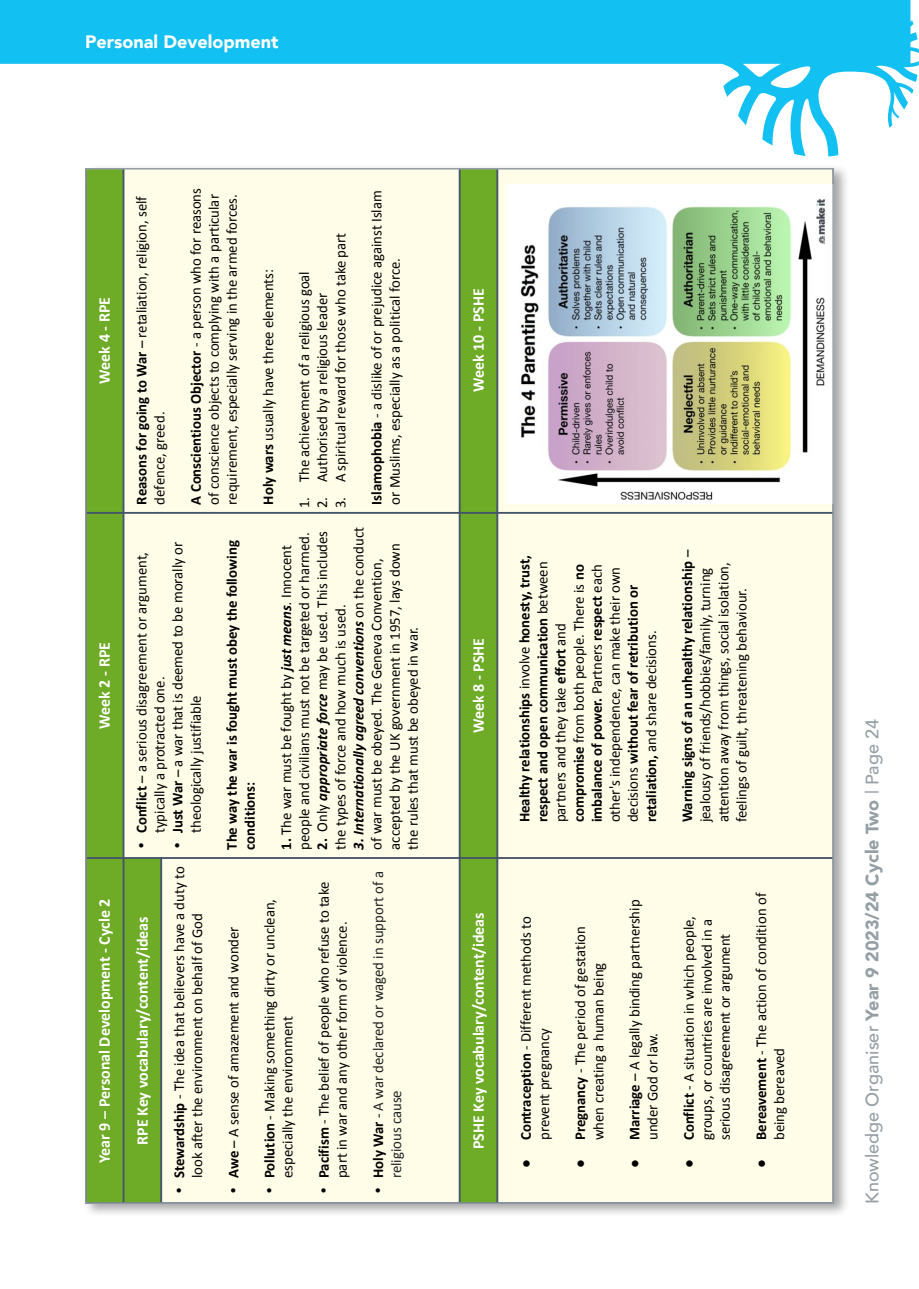
<style>
.page{position:relative;width:919px;height:1289px;background:#fff}
.page>*{position:absolute;margin:0;border:0;box-sizing:border-box;transform-origin:0 0}
.t1{font:500 18px "Avenir";color:#959fa6}
.t2{font:900 18px "Avenir";color:#fff}
.t3{font:700 16.35px "Calibri";color:#fff}
.t4{font:15px/18px "Calibri";color:#000}
.t5{font:700 15px/18px "Calibri";color:#000}
.t6{font:15px/18px "Calibri";color:#202124}
.s1{font-weight:700}
.s2{font-family:"Arial";font-weight:700}
.s3{font-weight:700;font-style:italic}
.s4{font-style:italic}
.s5{font-weight:400}
.s6{font-family:"Arial";font-weight:700;color:#000}
.s7{font-weight:700;color:#000}
.s8{color:#000}
.s9{font-weight:900}
</style>
<div class="page">
<svg style="left:0;top:0;width:918px;height:156px"></svg>
<div style="left:83px;top:164px;width:766px;height:1053px;background:#231f20;opacity:.4"></div>
<div style="left:86px;top:858px;width:37px;height:345px;background:#6eab27"></div>
<div style="left:86px;top:513px;width:37px;height:345px;background:#6eab27"></div>
<div style="left:86px;top:169px;width:37px;height:344px;background:#6eab27"></div>
<div style="left:123px;top:858px;width:38px;height:345px;background:#6eab27"></div>
<div style="left:123px;top:513px;width:336px;height:345px;background:#fffce7"></div>
<div style="left:123px;top:169px;width:336px;height:344px;background:#fffce7"></div>
<div style="left:161px;top:858px;width:298px;height:345px;background:#fffce7"></div>
<div style="left:459px;top:858px;width:38px;height:345px;background:#6eab27"></div>
<div style="left:459px;top:513px;width:38px;height:345px;background:#6eab27"></div>
<div style="left:459px;top:169px;width:38px;height:344px;background:#6eab27"></div>
<div style="left:497px;top:858px;width:336px;height:345px;background:#fffce7"></div>
<div style="left:497px;top:513px;width:336px;height:345px;background:#fffce7"></div>
<svg style="left:497px;top:169px;width:336px;height:344px;background:#f9f7e5"></svg>
<hr style="left:86px;top:857px;width:747px;height:2px;background:#44546a">
<hr style="left:86px;top:512px;width:747px;height:2px;background:#44546a">
<hr style="left:123px;top:169px;width:1px;height:1034px;background:#44546a">
<hr style="left:160px;top:857px;width:2px;height:346px;background:#44546a">
<hr style="left:458px;top:169px;width:2px;height:1034px;background:#44546a">
<hr style="left:496px;top:169px;width:2px;height:1034px;background:#44546a">
<img style="left:506px;top:184px;width:324px;height:319px">
<p class="t2" style="left:85px;top:27px;width:195px">Personal Development</p>
<p class="t3" style="left:96px;top:383px;width:88px;rotate:-90deg">Week 4 - RPE</p>
<p class="t4" style="left:132px;top:504px;width:310px;rotate:-90deg"><span class="s1">Reasons for going to War</span> – retaliation, religion, self defence, greed.</p>
<p class="t4" style="left:187px;top:504px;width:318px;rotate:-90deg"><span class="s1">A Conscientious Objector</span> - a person who for reasons of conscience objects to complying with a particular requirement, especially serving in the armed forces.</p>
<p class="t4" style="left:331px;top:508px;width:277px;rotate:-90deg">3. A spiritual reward for those who take part</p>
<p class="t4" style="left:259px;top:504px;width:237px;rotate:-90deg"><span class="s1">Holy wars</span> usually have three elements:</p>
<p class="t4" style="left:295px;top:508px;width:239px;rotate:-90deg">1. The achievement of a religious goal</p>
<p class="t4" style="left:313px;top:508px;width:217px;rotate:-90deg">2. Authorised by a religious leader</p>
<p class="t4" style="left:367px;top:504px;width:316px;rotate:-90deg"><span class="s1">Islamophobia</span> - a dislike of or prejudice against Islam or Muslims, especially as a political force.</p>
<p class="t3" style="left:470px;top:392px;width:105px;rotate:-90deg">Week 10 - PSHE</p>
<p class="t3" style="left:96px;top:728px;width:88px;rotate:-90deg">Week 2 - RPE</p>
<p class="t4" style="left:132px;top:833px;width:283px;text-indent:-14px;rotate:-90deg"><span class="s2">•</span> <span class="s1">Conflict</span> – a serious disagreement or argument, typically a protracted one.</p>
<p class="t4" style="left:169px;top:833px;width:293px;text-indent:-14px;rotate:-90deg"><span class="s2">•</span> <span class="s1">Just War</span> – a war that is deemed to be morally or theologically justifiable</p>
<p class="t5" style="left:223px;top:849px;width:311px;rotate:-90deg">The way the war is fought must obey the following conditions:</p>
<p class="t4" style="left:277px;top:849px;width:319px;rotate:-90deg"><span class="s1">1.</span> The war must be fought by <span class="s3">just means</span><span class="s4">.</span> Innocent people and civilians must not be targeted or harmed.</p>
<p class="t4" style="left:313px;top:849px;width:320px;rotate:-90deg"><span class="s1">2.</span> Only <span class="s3">appropriate force</span> may be used. This includes the types of force and how much is used.</p>
<p class="t4" style="left:349px;top:849px;width:324px;rotate:-90deg"><span class="s3">3. Internationally agreed conventions</span> on the conduct of war must be obeyed. The Geneva Convention, accepted by the UK government in 1957, lays down the rules that must be obeyed in war.</p>
<p class="t3" style="left:470px;top:733px;width:97px;rotate:-90deg">Week 8 - PSHE</p>
<p class="t5" style="left:515px;top:822px;width:268px;rotate:-90deg">Healthy relationships <span class="s5">involve</span> honesty, trust, respect and open communication <span class="s5">between partners and they take</span> effort <span class="s5">and </span>compromise <span class="s5">from both people. There is</span> no imbalance of power. <span class="s5">Partners</span> respect <span class="s5">each other's independence, can make their own decisions</span> without fear of retribution or retaliation, <span class="s5">and share decisions.</span></p>
<p class="t4" style="left:678px;top:822px;width:274px;rotate:-90deg"><span class="s1">Warning signs of an unhealthy relationship</span> – jealousy of friends/hobbies/family, turning attention away from things, social isolation, feelings of guilt, threatening behaviour.</p>
<p class="t3" style="left:96px;top:1162px;width:265px;rotate:-90deg">Year 9 – Personal Development - Cycle 2</p>
<p class="t3" style="left:134px;top:1144px;width:230px;rotate:-90deg">RPE Key vocabulary/content/ideas</p>
<p class="t4" style="left:170px;top:1178px;width:313px;text-indent:-14px;rotate:-90deg"><span class="s2">•</span> <span class="s1">Stewardship</span> - The idea that believers have a duty to look after the environment on behalf of God</p>
<p class="t4" style="left:224px;top:1192px;width:268px;rotate:-90deg"><span class="s2">•</span> <span class="s1">Awe</span> – A sense of amazement and wonder</p>
<p class="t4" style="left:261px;top:1178px;width:281px;text-indent:-14px;rotate:-90deg"><span class="s2">•</span> <span class="s1">Pollution</span> - Making something dirty or unclean, especially the environment</p>
<p class="t4" style="left:315px;top:1178px;width:298px;text-indent:-14px;rotate:-90deg"><span class="s2">•</span> <span class="s1">Pacifism</span> - The belief of people who refuse to take part in war and any other form of violence.</p>
<p class="t6" style="left:369px;top:1178px;width:308px;text-indent:-14px;rotate:-90deg"><span class="s6">•</span> <span class="s7">Holy War</span> <span class="s8">-</span> A war declared or waged in support of a religious cause</p>
<p class="t3" style="left:470px;top:1149px;width:238px;rotate:-90deg">PSHE Key vocabulary/content/ideas</p>
<p class="t4" style="left:517px;top:1140px;width:225px;text-indent:-28px;rotate:-90deg"><span class="s2">●</span> <span class="s1">Contraception</span> - Different methods to prevent pregnancy</p>
<p class="t4" style="left:571px;top:1167px;width:243px;text-align:center;rotate:-90deg"><span class="s2">●</span> <span class="s1">Pregnancy</span> - The period of gestation when creating a human being</p>
<p class="t4" style="left:625px;top:1140px;width:242px;text-indent:-28px;rotate:-90deg"><span class="s2">●</span> <span class="s1">Marriage</span> – A legally binding partnership under God or law.</p>
<p class="t4" style="left:679px;top:1140px;width:226px;text-indent:-28px;rotate:-90deg"><span class="s2">●</span> <span class="s1">Conflict</span> - A situation in which people, groups, or countries are involved in a serious disagreement or argument</p>
<p class="t4" style="left:752px;top:1140px;width:249px;text-indent:-28px;rotate:-90deg"><span class="s2">●</span> <span class="s1">Bereavement</span> - The action of condition of being bereaved</p>
<p class="t1" style="left:856px;top:1203px;width:486px;rotate:-90deg">Knowledge Organiser <span class="s9">Year 9 2023/24 Cycle Two</span> | Page 24</p>
</div>
